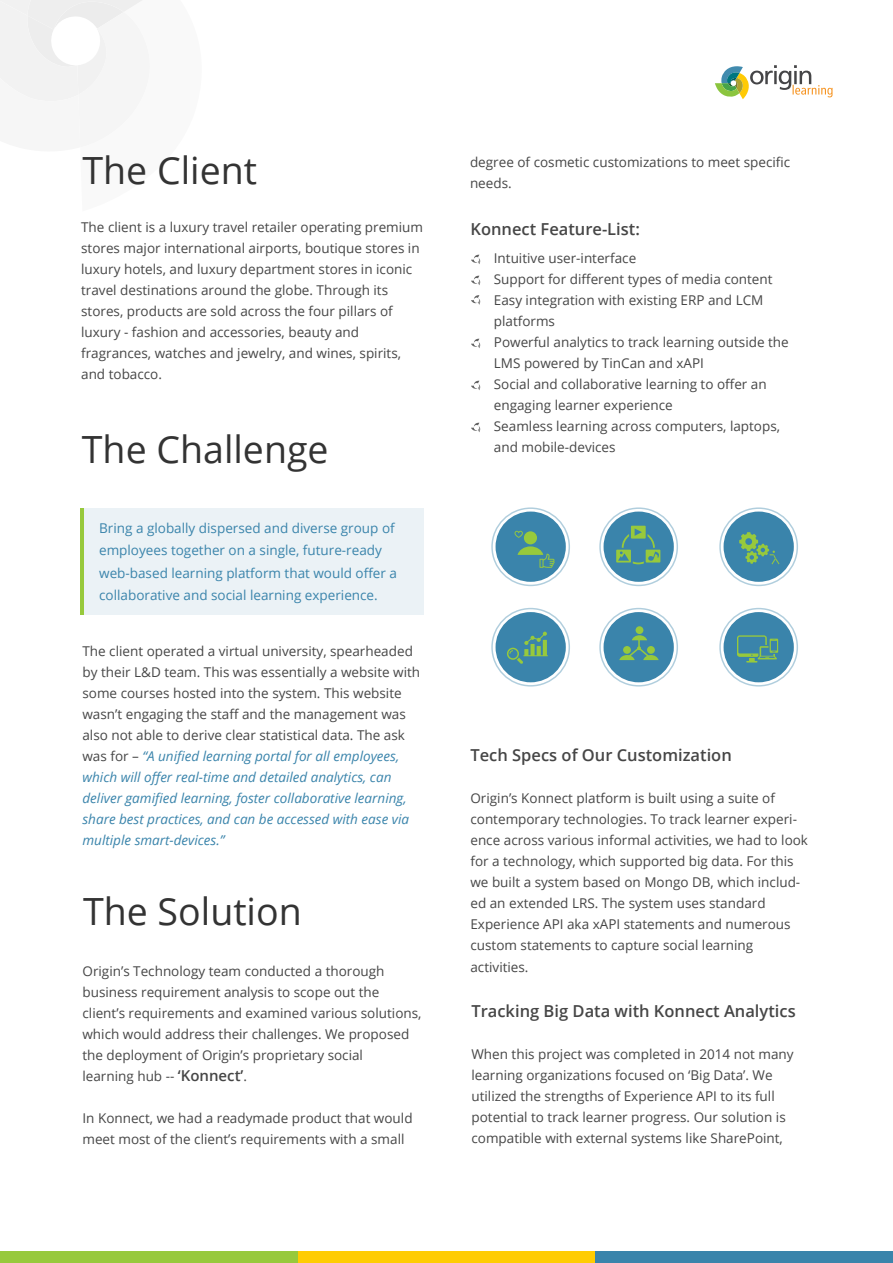
<style>
.page{position:relative;width:893px;height:1263px;background:#fff}
.page>*{position:absolute;margin:0;border:0;box-sizing:border-box;transform-origin:0 0}
.t1{font:37.5px "Open Sans";color:#333}
.t2{font:600 16.5px "Open Sans";color:#464646}
.t3{font:13.5px/21px "Open Sans";color:#464646}
.t4{font:13.5px/22.5px "Open Sans";color:#3a84ab}
.s1{font-style:italic;color:#3a84ab}
.s2{font-weight:600;font-size:15px}
</style>
<div class="page">
<svg style="left:0;top:0;width:142px;height:101px"></svg>
<div style="left:0;top:1252px;width:298px;height:11px;background:#97c93c"></div>
<div style="left:298px;top:1252px;width:297px;height:11px;background:#ffcc02"></div>
<div style="left:595px;top:1252px;width:298px;height:11px;background:#3a84ab"></div>
<div style="left:80px;top:508px;width:343px;height:107px;background:#ebf2f6"></div>
<hr style="left:80px;top:508px;width:3px;height:107px;background:#97c93c">
<svg style="left:715px;top:65px;width:117px;height:34px"></svg>
<svg style="left:471px;top:255px;width:9px;height:9px"></svg>
<svg style="left:471px;top:276px;width:9px;height:9px"></svg>
<svg style="left:471px;top:295px;width:9px;height:10px"></svg>
<svg style="left:471px;top:339px;width:9px;height:9px"></svg>
<svg style="left:471px;top:381px;width:9px;height:9px"></svg>
<svg style="left:471px;top:423px;width:9px;height:9px"></svg>
<div style="left:496px;top:612px;width:70px;height:70px;background:#3a84ab;border-radius:50%"></div>
<div style="left:491px;top:608px;width:79px;height:78px;border:2px solid #3a84ab;border-radius:50%"></div>
<svg style="left:507px;top:632px;width:41px;height:32px"></svg>
<div style="left:724px;top:512px;width:70px;height:70px;background:#3a84ab;border-radius:50%"></div>
<div style="left:719px;top:507px;width:79px;height:79px;border:2px solid #3a84ab;border-radius:50%"></div>
<svg style="left:739px;top:532px;width:40px;height:32px"></svg>
<div style="left:496px;top:512px;width:70px;height:70px;background:#3a84ab;border-radius:50%"></div>
<svg style="left:514px;top:531px;width:41px;height:37px"></svg>
<div style="left:491px;top:507px;width:79px;height:79px;border:2px solid #3a84ab;border-radius:50%"></div>
<div style="left:604px;top:612px;width:70px;height:70px;background:#3a84ab;border-radius:50%"></div>
<svg style="left:619px;top:626px;width:40px;height:34px"></svg>
<div style="left:599px;top:608px;width:79px;height:78px;border:2px solid #3a84ab;border-radius:50%"></div>
<div style="left:724px;top:612px;width:70px;height:70px;background:#3a84ab;border-radius:50%"></div>
<svg style="left:737px;top:635px;width:41px;height:27px"></svg>
<div style="left:719px;top:608px;width:79px;height:78px;border:2px solid #3a84ab;border-radius:50%"></div>
<div style="left:604px;top:512px;width:70px;height:70px;background:#3a84ab;border-radius:50%"></div>
<svg style="left:616px;top:526px;width:44px;height:38px"></svg>
<div style="left:599px;top:507px;width:79px;height:79px;border:2px solid #3a84ab;border-radius:50%"></div>
<h1 class="t1" style="left:82px;top:145px;width:176px">The Client</h1>
<p class="t3" style="left:81px;top:216px;width:343px">The client is a luxury travel retailer operating premium stores major international airports, boutique stores in luxury hotels, and luxury department stores in iconic travel destinations around the globe. Through its stores, products are sold across the four pillars of luxury - fashion and accessories, beauty and fragrances, watches and jewelry, and wines, spirits, and tobacco.</p>
<h1 class="t1" style="left:82px;top:423px;width:248px">The Challenge</h1>
<p class="t4" style="left:99px;top:516px;width:299px">Bring a globally dispersed and diverse group of employees together on a single, future-ready web-based learning platform that would offer a collaborative and social learning experience.</p>
<p class="t3" style="left:82px;top:640px;width:339px">The client operated a virtual university, spearheaded by their L&amp;D team. This was essentially a website with some courses hosted into the system. This website wasn’t engaging the staff and the management was also not able to derive clear statistical data. The ask was for – <span class="s1">“A unified learning portal for all employees, which will offer real-time and detailed analytics, can deliver gamified learning, foster collaborative learning, share best practices, and can be accessed with ease via multiple smart-devices.”</span></p>
<h1 class="t1" style="left:83px;top:885px;width:220px">The Solution</h1>
<p class="t3" style="left:82px;top:960px;width:341px">Origin’s Technology team conducted a thorough business requirement analysis to scope out the client’s requirements and examined various solutions, which would address their challenges. We proposed the deployment of Origin’s proprietary social<br>learning hub -- <span class="s2">‘Konnect’</span>.</p>
<p class="t3" style="left:82px;top:1107px;width:332px">In Konnect, we had a readymade product that would meet most of the client’s requirements with a small</p>
<p class="t3" style="left:470px;top:152px;width:322px">degree of cosmetic customizations to meet specific needs.</p>
<p class="t2" style="left:471px;top:218px;width:171px">Konnect Feature-List:</p>
<p class="t3" style="left:494px;top:248px;width:296px">Intuitive user-interface<br>Support for different types of media content Easy integration with existing ERP and LCM platforms<br>Powerful analytics to track learning outside the LMS powered by TinCan and xAPI<br>Social and collaborative learning to offer an engaging learner experience<br>Seamless learning across computers, laptops, and mobile-devices</p>
<p class="t2" style="left:470px;top:744px;width:263px">Tech Specs of Our Customization</p>
<p class="t3" style="left:470px;top:788px;width:339px">Origin’s Konnect platform is built using a suite of contemporary technologies. To track learner experi&shy;ence across various informal activities, we had to look for a technology, which supported big data. For this we built a system based on Mongo DB, which includ&shy;ed an extended LRS. The system uses standard Experience API aka xAPI statements and numerous custom statements to capture social learning activities.</p>
<p class="t2" style="left:471px;top:1000px;width:326px">Tracking Big Data with Konnect Analytics</p>
<p class="t3" style="left:471px;top:1043px;width:324px">When this project was completed in 2014 not many learning organizations focused on ‘Big Data’. We utilized the strengths of Experience API to its full potential to track learner progress. Our solution is compatible with external systems like SharePoint,</p>
</div>
